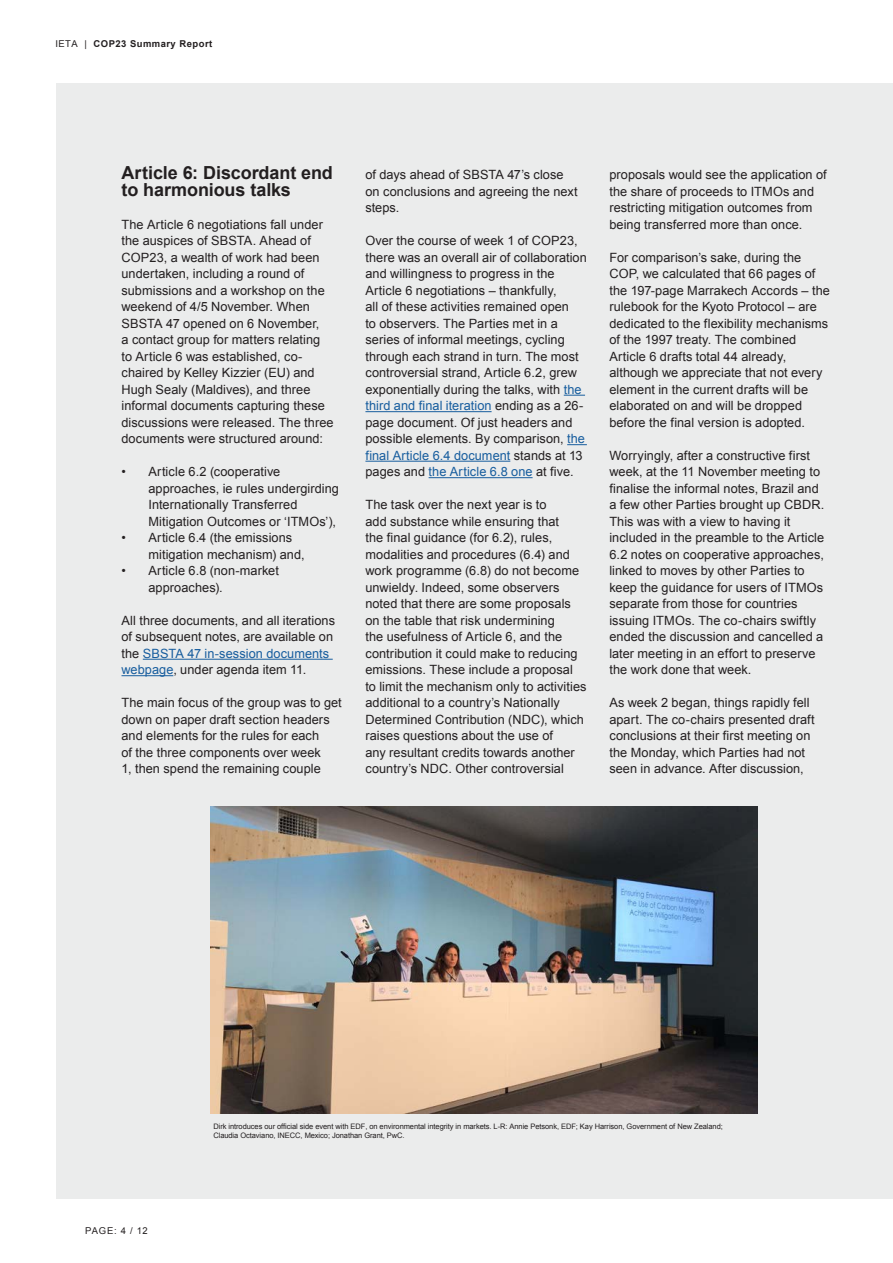
<style>
.page{position:relative;width:893px;height:1263px;background:#fff}
.page>*{position:absolute;margin:0;border:0;box-sizing:border-box;transform-origin:0 0}
.Copy_Text_8pt{font:700 18px/16.5px "Arial";letter-spacing:-.005em;color:#231f20}
.Copy_Text_8pt-2{font:12.75px/16.5px "Arial";letter-spacing:.005em;color:#231f20}
.t1{font:700 9.45px "Arial";letter-spacing:.05em;color:#231f20}
.t2{font:9.45px "Arial";letter-spacing:.065em;color:#231f20}
.t3{font:7.5px/9px "Arial";letter-spacing:-.01em;color:#221e1f}
.s1{font-weight:400}
.s2{font-style:inherit}
.s3{color:#175d9e}
</style>
<div class="page">
<div style="left:0;top:0;width:893px;height:1199px;background:#ebecec"></div>
<div style="left:0;top:0;width:55px;height:1263px;background:#fff"></div>
<div style="left:0;top:0;width:893px;height:83px;background:#fff"></div>
<hr style="left:143px;top:659px;width:190px;height:1px;background:#175d9e">
<hr style="left:122px;top:675px;width:51px;height:1px;background:#175d9e">
<svg style="left:564px;top:395px;width:21px;height:1px"></svg>
<hr style="left:365px;top:411px;width:127px;height:1px;background:#175d9e">
<svg style="left:567px;top:444px;width:20px;height:1px"></svg>
<hr style="left:365px;top:461px;width:145px;height:1px;background:#175d9e">
<hr style="left:429px;top:477px;width:104px;height:1px;background:#175d9e">
<img style="left:211px;top:806px;width:546px;height:308px">
<p class="t1" style="left:55px;top:37px;width:158px"><span class="s1">IETA |</span> COP<span class="s2">2</span>3 Summary Report</p>
<p class="Copy_Text_8pt" style="left:122px;top:165px;width:213px">Article 6: Discordant end to harmonious talks</p>
<p class="Copy_Text_8pt-2" style="left:122px;top:216px;width:214px">The Article 6 negotiations fall under the auspices of SBSTA. Ahead of COP23, a wealth of work had been undertaken, including a round of submissions and a workshop on the weekend of 4/5 November. When SBSTA 47 opened on 6 November,<br>a contact group for matters relating to Article 6 was established, co&shy;chaired by Kelley Kizzier (EU) and Hugh Sealy (Maldives), and three informal documents capturing these discussions were released. The three documents were structured around:</p>
<p class="Copy_Text_8pt-2" style="left:148px;top:464px;width:192px;text-indent:-27px">• Article 6.2 (cooperative approaches, ie rules undergirding<br>Internationally Transferred<br>Mitigation Outcomes or ‘ITMOs’),</p>
<p class="Copy_Text_8pt-2" style="left:148px;top:530px;width:158px;text-indent:-27px">• Article 6.4 (the emissions mitigation mechanism) and,</p>
<p class="Copy_Text_8pt-2" style="left:148px;top:563px;width:132px;text-indent:-27px">• Article 6.8 (non-market approaches).</p>
<p class="Copy_Text_8pt-2" style="left:121px;top:612px;width:215px">All three documents, and all iterations of subsequent notes, are available on the <span class="s3">SBSTA 47 in-session documents webpage</span>, under agenda item 11.</p>
<p class="Copy_Text_8pt-2" style="left:121px;top:695px;width:222px">The main focus of the group was to get down on paper draft section headers and elements for the rules for each<br>of the three components over week<br>1, then spend the remaining couple</p>
<p class="Copy_Text_8pt-2" style="left:365px;top:167px;width:214px">of days ahead of SBSTA 47’s close on conclusions and agreeing the next steps.</p>
<p class="Copy_Text_8pt-2" style="left:365px;top:233px;width:223px">Over the course of week 1 of COP23, there was an overall air of collaboration and willingness to progress in the Article 6 negotiations – thankfully,<br>all of these activities remained open<br>to observers. The Parties met in a series of informal meetings, cycling through each strand in turn. The most controversial strand, Article 6.2, grew exponentially during the talks, with <span class="s3">the third and final iteration</span> ending as a 26- page document. Of just headers and possible elements. By comparison, <span class="s3">the final Article 6.4 document</span> stands at 13 pages and <span class="s3">the Article 6.8 one</span> at five.</p>
<p class="Copy_Text_8pt-2" style="left:365px;top:497px;width:223px">The task over the next year is to<br>add substance while ensuring that<br>the final guidance (for 6.2), rules, modalities and procedures (6.4) and work programme (6.8) do not become unwieldy. Indeed, some observers noted that there are some proposals on the table that risk undermining<br>the usefulness of Article 6, and the contribution it could make to reducing emissions. These include a proposal to limit the mechanism only to activities additional to a country’s Nationally Determined Contribution (NDC), which raises questions about the use of<br>any resultant credits towards another country’s NDC. Other controversial</p>
<p class="Copy_Text_8pt-2" style="left:609px;top:167px;width:219px">proposals would see the application of the share of proceeds to ITMOs and restricting mitigation outcomes from being transferred more than once.</p>
<p class="Copy_Text_8pt-2" style="left:609px;top:249px;width:222px">For comparison’s sake, during the COP, we calculated that 66 pages of the 197-page Marrakech Accords – the rulebook for the Kyoto Protocol – are dedicated to the flexibility mechanisms of the 1997 treaty. The combined Article 6 drafts total 44 already, although we appreciate that not every element in the current drafts will be elaborated on and will be dropped before the final version is adopted.</p>
<p class="Copy_Text_8pt-2" style="left:609px;top:447px;width:217px">Worryingly, after a constructive first week, at the 11 November meeting to finalise the informal notes, Brazil and a few other Parties brought up CBDR.<br>This was with a view to having it included in the preamble to the Article 6.2 notes on cooperative approaches, linked to moves by other Parties to keep the guidance for users of ITMOs separate from those for countries issuing ITMOs. The co-chairs swiftly ended the discussion and cancelled a later meeting in an effort to preserve the work done that week.</p>
<p class="Copy_Text_8pt-2" style="left:609px;top:695px;width:207px">As week 2 began, things rapidly fell apart. The co-chairs presented draft conclusions at their first meeting on the Monday, which Parties had not seen in advance. After discussion,</p>
<p class="t2" style="left:85px;top:1225px;width:64px">PAGE: 4 / 12</p>
<p class="t3" style="left:213px;top:1122px;width:511px">Dirk introduces our official side event with EDF, on environmental integrity in markets. L-R: Annie Petsonk, EDF; Kay Harrison, Government of New Zealand;<br>Claudia Octaviano, INECC, Mexico; Jonathan Grant, PwC.</p>
</div>
